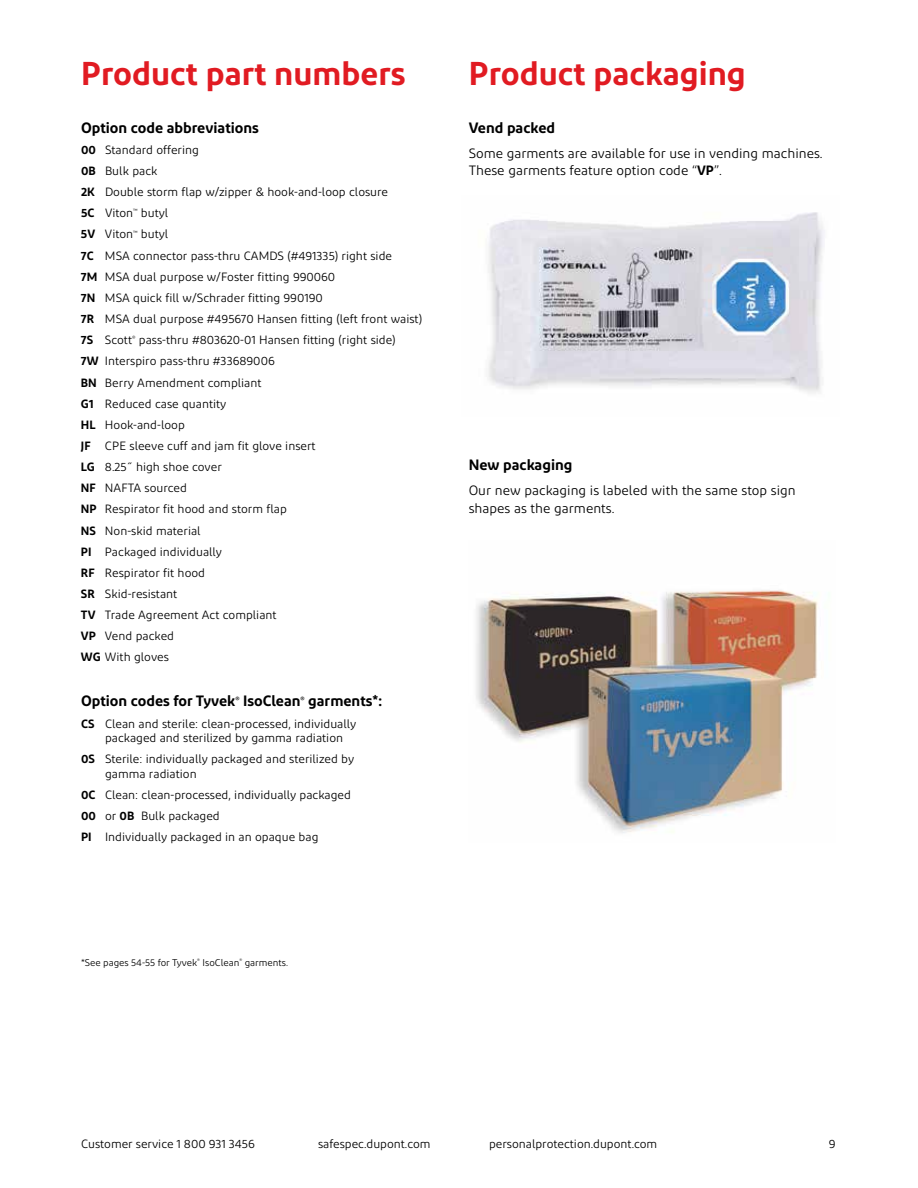
<style>
.page{position:relative;width:918px;height:1188px;background:#fff}
.page>*{position:absolute;margin:0;border:0;box-sizing:border-box;transform-origin:0 0}
.t1{font:600 33px "Diodrum";color:#e11b22}
.t2{font:600 15px "Diodrum";color:#000}
.t3{font:13.5px/18px "Diodrum";color:#000}
.t4{font:12px/21.1px "Diodrum";color:#000}
.t5{font:9.75px "Diodrum";color:#000}
.s1{font-weight:600}
</style>
<div class="page">
<img style="left:476px;top:590px;width:342px;height:243px">
<img style="left:488px;top:212px;width:337px;height:181px">
<h1 class="t1" style="left:81px;top:52px;width:326px">Product part numbers</h1>
<h1 class="t1" style="left:469px;top:52px;width:279px">Product packaging</h1>
<p class="t2" style="left:81px;top:118px;width:179px">Option code abbreviations</p>
<p class="t4" style="left:81px;top:139px;width:343px"><span class="s1">00</span> Standard offering<br><span class="s1">0B</span> Bulk pack<br><span class="s1">2K</span> Double storm flap w/zipper &amp; hook-and-loop closure<br><span class="s1">5C</span> Viton<sup>™</sup> butyl<br><span class="s1">5V</span> Viton<sup>™</sup> butyl<br><span class="s1">7C</span> MSA connector pass-thru CAMDS (#491335) right side<br><span class="s1">7M</span> MSA dual purpose w/Foster fitting 990060<br><span class="s1">7N</span> MSA quick fill w/Schrader fitting 990190<br><span class="s1">7R</span> MSA dual purpose #495670 Hansen fitting (left front waist)<br><span class="s1">7S</span> Scott<sup>®</sup> pass-thru #803620-01 Hansen fitting (right side)<br><span class="s1">7W</span> Interspiro pass-thru #33689006<br><span class="s1">BN</span> Berry Amendment compliant<br><span class="s1">G1</span> Reduced case quantity<br><span class="s1">HL</span> Hook-and-loop<br><span class="s1">JF</span> CPE sleeve cuff and jam fit glove insert<br><span class="s1">LG</span> 8.25˝ high shoe cover<br><span class="s1">NF</span> NAFTA sourced<br><span class="s1">NP</span> Respirator fit hood and storm flap<br><span class="s1">NS</span> Non-skid material<br><span class="s1">PI</span> Packaged individually<br><span class="s1">RF</span> Respirator fit hood<br><span class="s1">SR</span> Skid-resistant<br><span class="s1">TV</span> Trade Agreement Act compliant<br><span class="s1">VP</span> Vend packed<br><span class="s1">WG</span> With gloves</p>
<p class="t2" style="left:81px;top:692px;width:303px">Option codes for Tyvek<sup>®</sup> IsoClean<sup>®</sup> garments*:</p>
<p class="t4" style="left:105px;top:716px;width:253px;line-height:14.4px;text-indent:-24px"><span class="s1">CS</span> Clean and sterile: clean-processed, individually packaged and sterilized by gamma radiation</p>
<p class="t4" style="left:105px;top:752px;width:251px;line-height:14.4px;text-indent:-24px"><span class="s1">0S</span> Sterile: individually packaged and sterilized by gamma radiation</p>
<p class="t4" style="left:81px;top:784px;width:272px"><span class="s1">0C</span> Clean: clean-processed, individually packaged<br><span class="s1">00</span> or <span class="s1">0B</span> Bulk packaged<br><span class="s1">PI</span> Individually packaged in an opaque bag</p>
<p class="t2" style="left:469px;top:118px;width:88px">Vend packed</p>
<p class="t3" style="left:469px;top:144px;width:355px">Some garments are available for use in vending machines.<br>These garments feature option code “<span class="s1">VP</span>”.</p>
<p class="t2" style="left:469px;top:455px;width:105px">New packaging</p>
<p class="t3" style="left:469px;top:481px;width:329px">Our new packaging is labeled with the same stop sign shapes as the garments.</p>
<p class="t5" style="left:81px;top:956px;width:209px">*See pages 54-55 for Tyvek<sup>®</sup> IsoClean<sup>®</sup> garments.</p>
<p class="t4" style="left:81px;top:1133px;width:175px">Customer service 1 800 931 3456</p>
<p class="t4" style="left:318px;top:1133px;width:114px">safespec.dupont.com</p>
<p class="t4" style="left:489px;top:1133px;width:170px">personalprotection.dupont.com</p>
<p class="t4" style="left:829px;top:1133px;width:8px">9</p>
</div>
